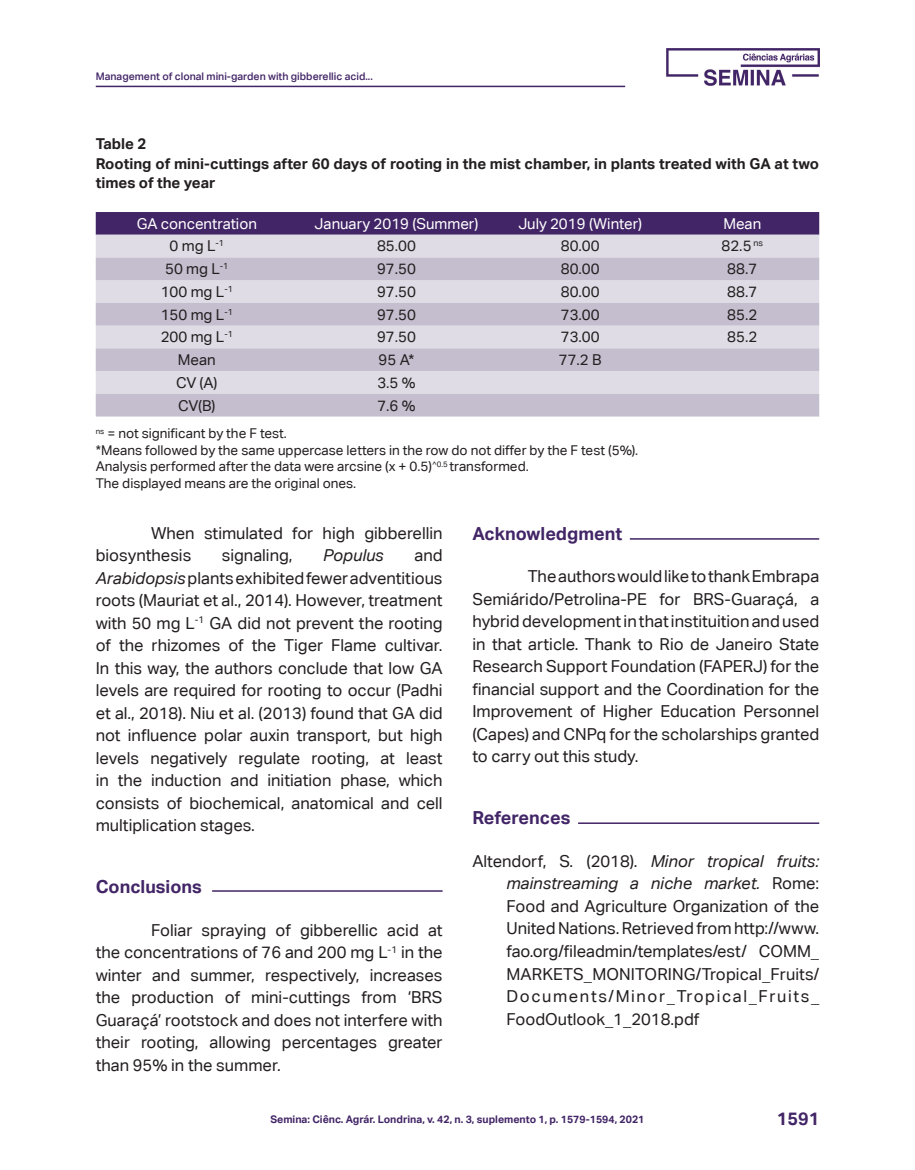
<style>
.page{position:relative;width:915px;height:1170px;background:#fff}
.page>*{position:absolute;margin:0;border:0;box-sizing:border-box;transform-origin:0 0}
.corpo_do_texto{font:700 18px "Aktiv Grotesk Corp";color:#422566}
.corpo_do_texto-2{font:16.5px/22.5px "Aktiv Grotesk Corp";color:#231f20;text-align:justify}
.biblio{font:16.5px/22.5px "Aktiv Grotesk Corp";letter-spacing:.1em;color:#231f20;text-align:justify}
.corpo_do_texto-3{font:italic 16.5px "Aktiv Grotesk Corp";color:#231f20}
.texto_tabela{font:15px "Aktiv Grotesk Corp";color:#231f20}
.título_Tabela{font:700 15px/19.5px "Aktiv Grotesk Corp";color:#231f20}
.texto_tabela-2{font:15px "Aktiv Grotesk Corp";color:#fff}
.legenda_de_tabela{font:13.5px "Aktiv Grotesk Corp";color:#231f20}
.t1{font:700 10.5px "Aktiv Grotesk Corp";color:#422566}
.t2{font:500 10.5px "Aktiv Grotesk Corp";color:#422566}
.s1{font-style:italic}
</style>
<div class="page">
<hr style="left:96px;top:86px;width:529px;height:1px;background:#422566">
<img style="left:666px;top:48px;width:152px;height:37px">
<div style="left:96px;top:212px;width:723px;height:23px;background:#422566"></div>
<div style="left:96px;top:235px;width:723px;height:22px;background:#e0dce5"></div>
<svg style="left:96px;top:257px;width:723px;height:159px;background:#d0cbd8"></svg>
<hr style="left:212px;top:890px;width:230px;height:1px;background:#422566">
<hr style="left:578px;top:822px;width:241px;height:1px;background:#422566">
<hr style="left:629px;top:538px;width:190px;height:1px;background:#422566">
<p class="t2" style="left:96px;top:69px;width:278px">Management of clonal mini-garden with gibberellic acid...</p>
<p class="título_Tabela" style="left:96px;top:134px;width:52px">Table 2</p>
<p class="título_Tabela" style="left:96px;top:153px;width:724px">Rooting of mini-cuttings after 60 days of rooting in the mist chamber, in plants treated with GA at two times of the year</p>
<p class="texto_tabela-2" style="left:137px;top:214px;width:122px">GA concentration</p>
<p class="texto_tabela-2" style="left:314px;top:214px;width:165px">January 2019 (Summer)</p>
<p class="texto_tabela-2" style="left:518px;top:214px;width:125px">July 2019 (Winter)</p>
<p class="texto_tabela-2" style="left:723px;top:214px;width:39px">Mean</p>
<p class="texto_tabela" style="left:169px;top:237px;width:56px">0 mg L<sup>-1</sup></p>
<p class="texto_tabela" style="left:377px;top:237px;width:40px">85.00</p>
<p class="texto_tabela" style="left:560px;top:237px;width:40px">80.00</p>
<p class="texto_tabela" style="left:721px;top:237px;width:43px">82.5 <sup>ns</sup></p>
<p class="texto_tabela" style="left:165px;top:260px;width:65px">50 mg L<sup>-1</sup></p>
<p class="texto_tabela" style="left:377px;top:260px;width:40px">97.50</p>
<p class="texto_tabela" style="left:560px;top:260px;width:40px">80.00</p>
<p class="texto_tabela" style="left:727px;top:260px;width:31px">88.7</p>
<p class="texto_tabela" style="left:161px;top:283px;width:74px">100 mg L<sup>-1</sup></p>
<p class="texto_tabela" style="left:377px;top:283px;width:40px">97.50</p>
<p class="texto_tabela" style="left:560px;top:283px;width:40px">80.00</p>
<p class="texto_tabela" style="left:727px;top:283px;width:31px">88.7</p>
<p class="texto_tabela" style="left:161px;top:305px;width:74px">150 mg L<sup>-1</sup></p>
<p class="texto_tabela" style="left:377px;top:305px;width:40px">97.50</p>
<p class="texto_tabela" style="left:560px;top:305px;width:40px">73.00</p>
<p class="texto_tabela" style="left:727px;top:305px;width:31px">85.2</p>
<p class="texto_tabela" style="left:161px;top:328px;width:74px">200 mg L<sup>-1</sup></p>
<p class="texto_tabela" style="left:377px;top:328px;width:40px">97.50</p>
<p class="texto_tabela" style="left:560px;top:328px;width:40px">73.00</p>
<p class="texto_tabela" style="left:727px;top:328px;width:31px">85.2</p>
<p class="texto_tabela" style="left:178px;top:351px;width:39px">Mean</p>
<p class="texto_tabela" style="left:378px;top:351px;width:37px">95 A*</p>
<p class="texto_tabela" style="left:558px;top:351px;width:44px">77.2 B</p>
<p class="texto_tabela" style="left:176px;top:373px;width:43px">CV (A)</p>
<p class="texto_tabela" style="left:377px;top:373px;width:40px">3.5 %</p>
<p class="texto_tabela" style="left:178px;top:396px;width:39px">CV(B)</p>
<p class="texto_tabela" style="left:377px;top:396px;width:40px">7.6 %</p>
<p class="legenda_de_tabela" style="left:96px;top:425px;width:193px"><sup>ns</sup> = not significant by the F test.</p>
<p class="legenda_de_tabela" style="left:96px;top:442px;width:543px">*Means followed by the same uppercase letters in the row do not differ by the F test (5%).</p>
<p class="legenda_de_tabela" style="left:96px;top:458px;width:434px">Analysis performed after the data were arcsine (x + 0.5)<sup>^0.5</sup> transformed.</p>
<p class="legenda_de_tabela" style="left:96px;top:475px;width:262px">The displayed means are the original ones.</p>
<p class="corpo_do_texto" style="left:472px;top:522px;width:151px">Acknowledgment</p>
<p class="corpo_do_texto-2" style="left:472px;top:565px;width:348px;text-indent:55px">The authors would like to thank Embrapa Semiárido/Petrolina-PE for BRS-Guaraçá, a hybrid development in that instituition and used in that article. Thank to Rio de Janeiro State Research Support Foundation (FAPERJ) for the financial support and the Coordination for the Improvement of Higher Education Personnel (Capes) and CNPq for the scholarships granted to carry out this study.</p>
<p class="corpo_do_texto-2" style="left:96px;top:521px;width:348px;text-indent:55px">When stimulated for high gibberellin biosynthesis</p>
<p class="corpo_do_texto-2" style="left:96px;top:544px;width:348px;text-indent:318px">and <span class="s1">Arabidopsis</span> plants exhibited fewer adventitious roots (Mauriat et al., 2014). However, treatment with 50 mg L<sup>-1</sup> GA did not prevent the rooting of the rhizomes of the Tiger Flame cultivar.<br>In this way, the authors conclude that low GA levels are required for rooting to occur (Padhi et al., 2018). Niu et al. (2013) found that GA did not influence polar auxin transport, but high levels negatively regulate rooting, at least in the induction and initiation phase, which consists of biochemical, anatomical and cell multiplication stages.</p>
<p class="corpo_do_texto-2" style="left:222px;top:544px;width:72px">signaling,</p>
<p class="corpo_do_texto-3" style="left:323px;top:545px;width:62px">Populus</p>
<p class="corpo_do_texto" style="left:472px;top:806px;width:99px">References</p>
<p class="biblio" style="left:506px;top:849px;width:314px;text-indent:-34px">Altendorf, S. (2018). <span class="s1">Minor tropical fruits: mainstreaming a niche market.</span> Rome:<br>Food and Agriculture Organization of the United Nations. Retrieved from http://www. fao.org/fileadmin/templates/est/ COMM_ MARKETS_MONITORING/Tropical_Fruits/ Documents/Minor_Tropical_Fruits_ FoodOutlook_1_2018.pdf</p>
<p class="corpo_do_texto" style="left:96px;top:875px;width:108px">Conclusions</p>
<p class="corpo_do_texto-2" style="left:96px;top:918px;width:348px;text-indent:55px">Foliar spraying of gibberellic acid at the concentrations of 76 and 200 mg L<sup>-1</sup> in the winter and summer, respectively, increases the production of mini-cuttings from ‘BRS Guaraçá’ rootstock and does not interfere with their rooting, allowing percentages greater than 95% in the summer.</p>
<p class="t1" style="left:270px;top:1112px;width:375px">Semina: Ciênc. Agrár. Londrina, v. 42, n. 3, suplemento 1, p. 1579-1594, 2021</p>
<p class="corpo_do_texto" style="left:776px;top:1107px;width:44px">1591</p>
</div>
